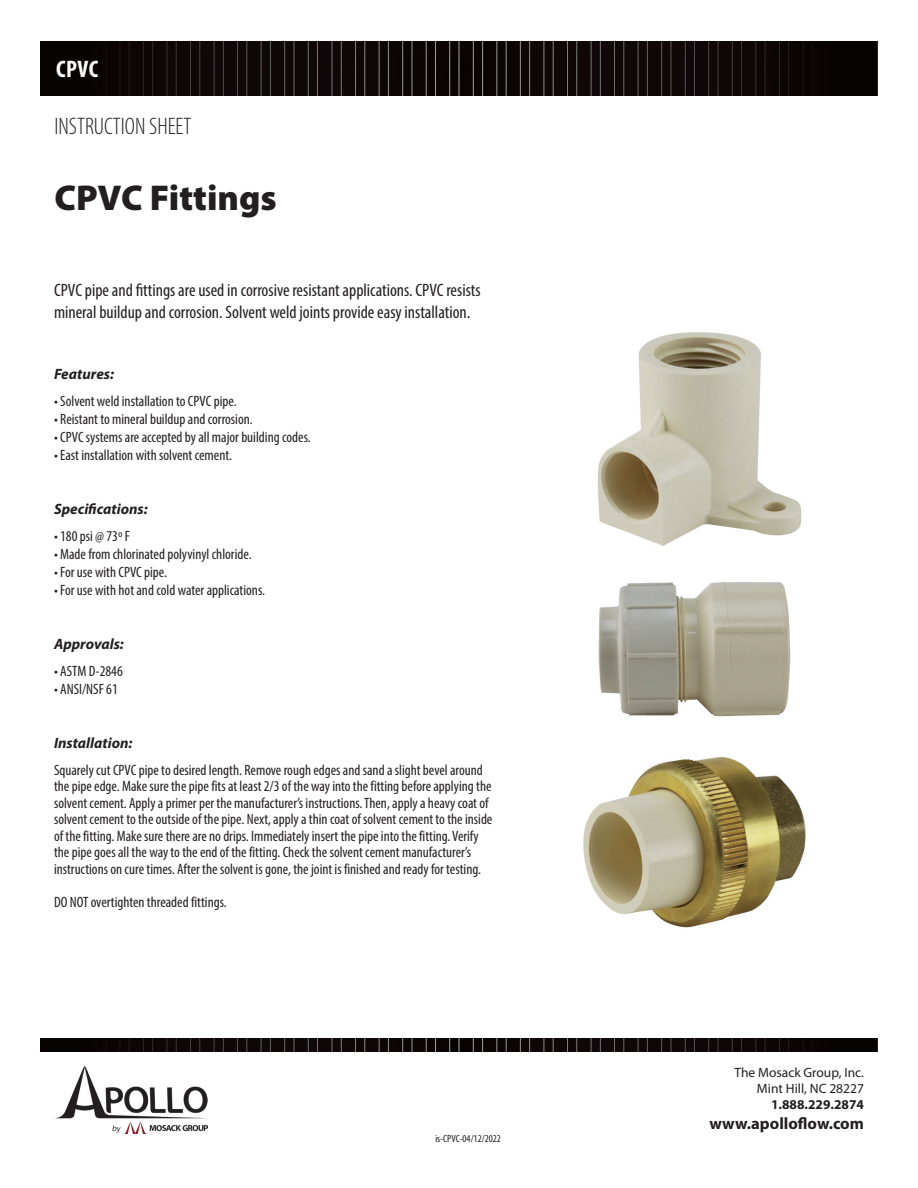
<style>
.page{position:relative;width:918px;height:1188px;background:#fff}
.page>*{position:absolute;margin:0;border:0;box-sizing:border-box;transform-origin:0 0}
.t1{font:900 36px "Myriad Pro";color:#231f20}
.t2{font:300 condensed 24px "Myriad Pro";color:#231f20}
.t3{font:700 condensed 24px "Myriad Pro";color:#fff}
.t4{font:condensed 18px/21.6px "Myriad Pro";color:#231f20}
.t5{font:700 16.5px "Myriad Pro";color:#231f20}
.t6{font:condensed 15px/16.5px "Myriad Pro";color:#231f20}
.t7{font:italic 700 15px "Myriad Pro";color:#231f20}
.t8{font:13.5px/16.2px "Myriad Pro";color:#231f20;text-align:right}
.t9{font:700 13.5px "Myriad Pro";color:#231f20}
.t10{font:condensed 10.5px "Myriad Pro";color:#231f20}
</style>
<div class="page">
<img style="left:40px;top:42px;width:837px;height:54px">
<img style="left:55px;top:1066px;width:153px;height:68px">
<img style="left:40px;top:1038px;width:837px;height:14px">
<img style="left:597px;top:332px;width:205px;height:214px">
<img style="left:598px;top:582px;width:193px;height:135px">
<img style="left:583px;top:757px;width:223px;height:171px">
<h2 class="t3" style="left:56px;top:54px;width:44px">CPVC</h2>
<h2 class="t2" style="left:54px;top:112px;width:138px">INSTRUCTION SHEET</h2>
<h1 class="t1" style="left:54px;top:174px;width:224px">CPVC Fittings</h1>
<p class="t4" style="left:54px;top:279px;width:428px">CPVC pipe and fittings are used in corrosive resistant applications. CPVC resists mineral buildup and corrosion. Solvent weld joints provide easy installation.</p>
<p class="t7" style="left:54px;top:364px;width:61px">Features:</p>
<p class="t6" style="left:54px;top:393px;width:184px">• Solvent weld installation to CPVC pipe.</p>
<p class="t6" style="left:54px;top:411px;width:200px">• Reistant to mineral buildup and corrosion.</p>
<p class="t6" style="left:54px;top:429px;width:258px">• CPVC systems are accepted by all major building codes.</p>
<p class="t6" style="left:54px;top:447px;width:179px">• East installation with solvent cement.</p>
<p class="t7" style="left:54px;top:499px;width:95px">Specifications:</p>
<p class="t6" style="left:54px;top:528px;width:78px">• 180 psi @ 73º F</p>
<p class="t6" style="left:54px;top:546px;width:199px">• Made from chlorinated polyvinyl chloride.</p>
<p class="t6" style="left:54px;top:564px;width:115px">• For use with CPVC pipe.</p>
<p class="t6" style="left:54px;top:582px;width:213px">• For use with hot and cold water applications.</p>
<p class="t7" style="left:54px;top:634px;width:71px">Approvals:</p>
<p class="t6" style="left:54px;top:663px;width:70px">• ASTM D-2846</p>
<p class="t6" style="left:54px;top:681px;width:65px">• ANSI/NSF 61</p>
<p class="t7" style="left:54px;top:733px;width:80px">Installation:</p>
<p class="t6" style="left:54px;top:762px;width:440px">Squarely cut CPVC pipe to desired length. Remove rough edges and sand a slight bevel around the pipe edge. Make sure the pipe fits at least 2/3 of the way into the fitting before applying the solvent cement. Apply a primer per the manufacturer’s instructions. Then, apply a heavy coat of solvent cement to the outside of the pipe. Next, apply a thin coat of solvent cement to the inside of the fitting. Make sure there are no drips. Immediately insert the pipe into the fitting. Verify the pipe goes all the way to the end of the fitting. Check the solvent cement manufacturer’s instructions on cure times. After the solvent is gone, the joint is finished and ready for testing.</p>
<p class="t6" style="left:54px;top:894px;width:174px">DO NOT overtighten threaded fittings.</p>
<p class="t10" style="left:435px;top:1132px;width:67px">is-CPVC-04/12/2022</p>
<p class="t8" style="left:734px;top:1064px;width:131px">The Mosack Group, Inc.<br>Mint Hill, NC 28227</p>
<p class="t9" style="left:771px;top:1096px;width:94px">1.888.229.2874</p>
<p class="t5" style="left:709px;top:1113px;width:156px">www.apolloflow.com</p>
</div>
